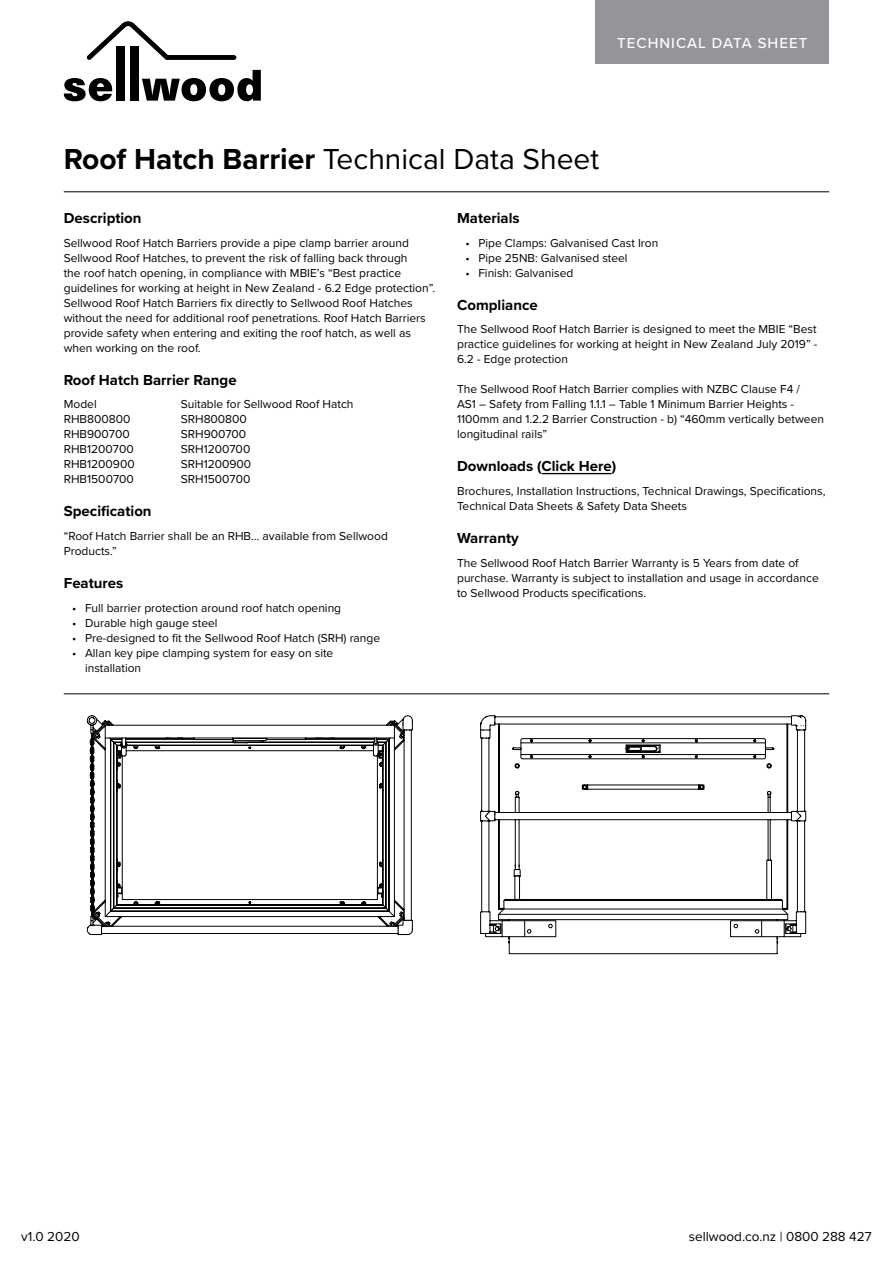
<style>
.page{position:relative;width:893px;height:1263px;background:#fff}
.page>*{position:absolute;margin:0;border:0;box-sizing:border-box;transform-origin:0 0}
.t1{font:30px "Proxima Nova";color:#000}
.Titles{font:700 15px "Proxima Nova";color:#000}
.t2{font:500 15px "Proxima Nova";letter-spacing:.07em;color:#fff}
.t3{font:13.5px "Proxima Nova";color:#000}
.Body{font:12px/15px "Proxima Nova";color:#000}
.s1{font-weight:700}
</style>
<div class="page">
<div style="left:595px;top:0;width:234px;height:64px;background:#939598"></div>
<svg style="left:87px;top:21px;width:149px;height:39px"></svg>
<svg style="left:64px;top:78px;width:48px;height:23px"></svg>
<div style="left:116px;top:46px;width:9px;height:55px;background:#000"></div>
<div style="left:130px;top:46px;width:9px;height:55px;background:#000"></div>
<svg style="left:142px;top:70px;width:119px;height:31px"></svg>
<hr style="left:541px;top:473px;width:71px;height:1px;background:#000">
<hr style="left:64px;top:693px;width:765px;height:1px;background:#000">
<hr style="left:64px;top:191px;width:765px;height:1px;background:#000">
<svg style="left:508px;top:943px;width:270px;height:11px"></svg>
<svg style="left:480px;top:715px;width:326px;height:228px"></svg>
<svg style="left:91px;top:720px;width:322px;height:215px"></svg>
<svg style="left:91px;top:721px;width:311px;height:206px"></svg>
<p class="t2" style="left:617px;top:31px;width:192px">TECHNICAL DATA SHEET</p>
<p class="t1" style="left:64px;top:136px;width:537px"><span class="s1">Roof Hatch Barrier</span> Technical Data Sheet</p>
<p class="Titles" style="left:64px;top:207px;width:79px">Description</p>
<p class="Body" style="left:64px;top:235px;width:373px">Sellwood Roof Hatch Barriers provide a pipe clamp barrier around Sellwood Roof Hatches, to prevent the risk of falling back through<br>the roof hatch opening, in compliance with MBIE’s “Best practice guidelines for working at height in New Zealand - 6.2 Edge protection”.<br>Sellwood Roof Hatch Barriers fix directly to Sellwood Roof Hatches without the need for additional roof penetrations. Roof Hatch Barriers provide safety when entering and exiting the roof hatch, as well as when working on the roof.</p>
<p class="Titles" style="left:64px;top:369px;width:174px">Roof Hatch Barrier Range</p>
<p class="Body" style="left:64px;top:396px;width:34px">Model</p>
<p class="Body" style="left:181px;top:396px;width:174px">Suitable for Sellwood Roof Hatch</p>
<p class="Body" style="left:64px;top:411px;width:68px">RHB800800</p>
<p class="Body" style="left:181px;top:411px;width:68px">SRH800800</p>
<p class="Body" style="left:64px;top:426px;width:68px">RHB900700</p>
<p class="Body" style="left:181px;top:426px;width:67px">SRH900700</p>
<p class="Body" style="left:64px;top:441px;width:72px">RHB1200700</p>
<p class="Body" style="left:181px;top:441px;width:71px">SRH1200700</p>
<p class="Body" style="left:64px;top:456px;width:72px">RHB1200900</p>
<p class="Body" style="left:181px;top:456px;width:72px">SRH1200900</p>
<p class="Body" style="left:64px;top:471px;width:72px">RHB1500700</p>
<p class="Body" style="left:181px;top:471px;width:71px">SRH1500700</p>
<p class="Titles" style="left:64px;top:500px;width:89px">Specification</p>
<p class="Body" style="left:64px;top:528px;width:326px">“Roof Hatch Barrier shall be an RHB… available from Sellwood<br>Products.”</p>
<p class="Titles" style="left:64px;top:572px;width:61px">Features</p>
<p class="Body" style="left:72px;top:599px;width:270px">• Full barrier protection around roof hatch opening</p>
<p class="Body" style="left:72px;top:614px;width:147px">• Durable high gauge steel</p>
<p class="Body" style="left:72px;top:629px;width:309px">• Pre-designed to fit the Sellwood Roof Hatch (SRH) range</p>
<p class="Body" style="left:85px;top:644px;width:250px;text-indent:-13px">• Allan key pipe clamping system for easy on site installation</p>
<p class="Titles" style="left:457px;top:207px;width:64px">Materials</p>
<p class="Body" style="left:466px;top:235px;width:194px">• Pipe Clamps: Galvanised Cast Iron</p>
<p class="Body" style="left:466px;top:250px;width:164px">• Pipe 25NB: Galvanised steel</p>
<p class="Body" style="left:466px;top:265px;width:109px">• Finish: Galvanised</p>
<p class="Titles" style="left:457px;top:294px;width:82px">Compliance</p>
<p class="Body" style="left:457px;top:321px;width:362px;text-align:justify">The Sellwood Roof Hatch Barrier is designed to meet the MBIE “Best practice guidelines for working at height in New Zealand July 2019” - 6.2 - Edge protection</p>
<p class="Body" style="left:457px;top:381px;width:368px">The Sellwood Roof Hatch Barrier complies with NZBC Clause F4 /<br>AS1 – Safety from Falling 1.1.1 – Table 1 Minimum Barrier Heights - 1100mm and 1.2.2 Barrier Construction - b) “460mm vertically between longitudinal rails”</p>
<p class="Titles" style="left:457px;top:455px;width:161px">Downloads (Click Here)</p>
<p class="Body" style="left:457px;top:483px;width:370px">Brochures, Installation Instructions, Technical Drawings, Specifications,<br>Technical Data Sheets &amp; Safety Data Sheets</p>
<p class="Titles" style="left:457px;top:527px;width:63px">Warranty</p>
<p class="Body" style="left:457px;top:554px;width:363px">The Sellwood Roof Hatch Barrier Warranty is 5 Years from date of purchase. Warranty is subject to installation and usage in accordance to Sellwood Products specifications.</p>
<p class="t3" style="left:21px;top:1226px;width:60px">v1.0 2020</p>
<p class="t3" style="left:689px;top:1226px;width:184px">sellwood.co.nz | 0800 288 427</p>
</div>
